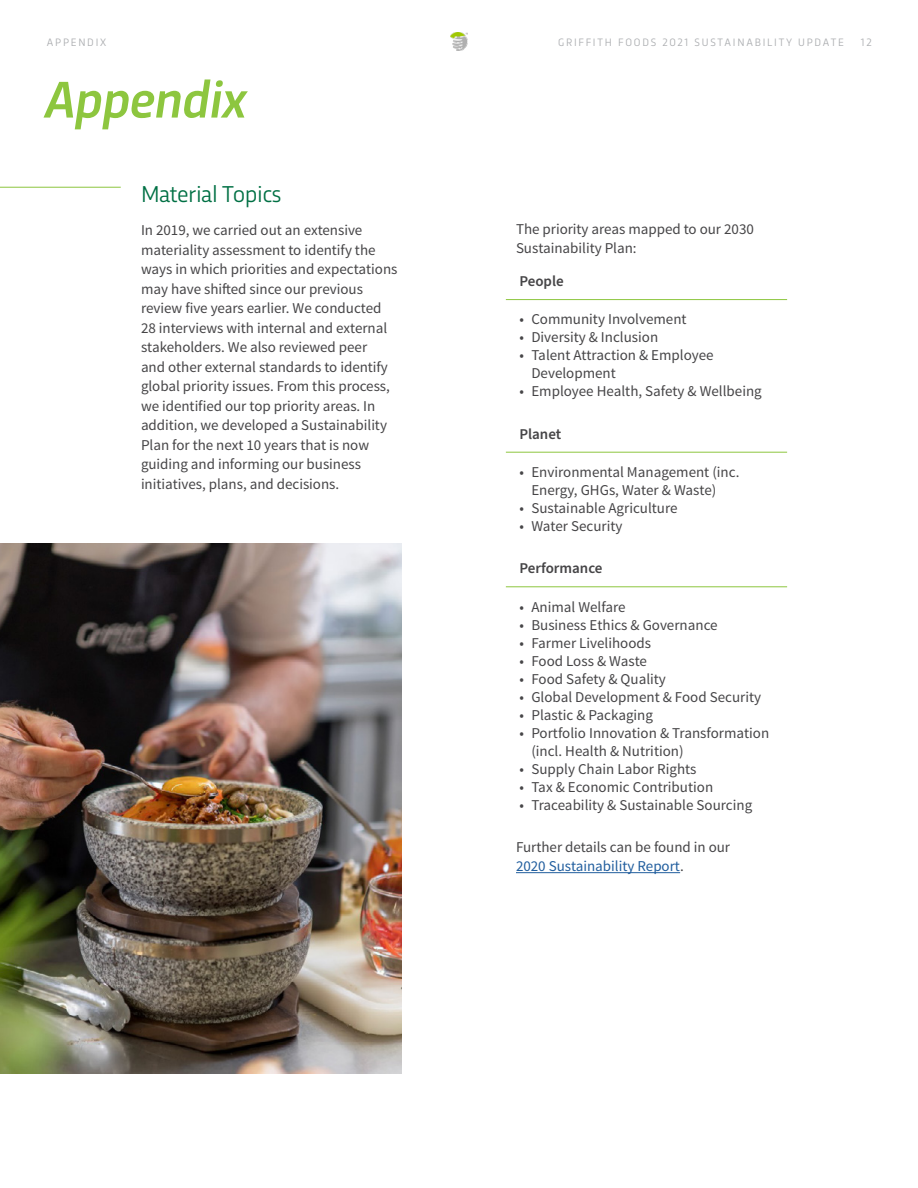
<style>
.page{position:relative;width:918px;height:1188px;background:#fff}
.page>*{position:absolute;margin:0;border:0;box-sizing:border-box;transform-origin:0 0}
.t1{font:italic 500 54px "Trasandina";letter-spacing:-.02em;color:#8dc63f}
.t2{font:24px "Trasandina";letter-spacing:-.02em;color:#007044}
.t3{font:15px/19.5px "Source Sans Pro";color:#464547}
.t4{font:600 15px "Source Sans Pro";color:#464547}
.t5{font:11.25px "Trasandina";letter-spacing:.16em;color:#abadb0}
.s1{color:#215e9e}
</style>
<div class="page">
<img style="left:451px;top:33px;width:16px;height:17px">
<hr style="left:506px;top:299px;width:281px;height:1px;background:#8dc63f">
<hr style="left:506px;top:452px;width:281px;height:1px;background:#8dc63f">
<hr style="left:506px;top:586px;width:281px;height:1px;background:#8dc63f">
<hr style="left:516px;top:872px;width:164px;height:1px;background:#215e9e">
<img style="left:0;top:544px;width:402px;height:529px">
<hr style="left:0;top:187px;width:121px;height:1px;background:#8dc63f">
<p class="t5" style="left:47px;top:34px;width:61px">APPENDIX</p>
<p class="t5" style="left:558px;top:34px;width:287px">GRIFFITH FOODS 2021 SUSTAINABILITY UPDATE</p>
<p class="t5" style="left:861px;top:34px;width:12px">12</p>
<h1 class="t1" style="left:44px;top:59px;width:204px">Appendix</h1>
<h2 class="t2" style="left:141px;top:176px;width:142px">Material Topics</h2>
<p class="t3" style="left:141px;top:221px;width:258px">In 2019, we carried out an extensive materiality assessment to identify the ways in which priorities and expectations may have shifted since our previous review five years earlier. We conducted 28 interviews with internal and external stakeholders. We also reviewed peer<br>and other external standards to identify global priority issues. From this process, we identified our top priority areas. In addition, we developed a Sustainability Plan for the next 10 years that is now guiding and informing our business initiatives, plans, and decisions.</p>
<p class="t3" style="left:516px;top:219px;width:239px">The priority areas mapped to our 2030<br>Sustainability Plan:</p>
<p class="t4" style="left:519px;top:271px;width:46px">People</p>
<p class="t3" style="left:519px;top:310px;width:169px">• Community Involvement</p>
<p class="t3" style="left:519px;top:328px;width:140px">• Diversity &amp; Inclusion</p>
<p class="t3" style="left:531px;top:347px;width:184px;line-height:18px;text-indent:-12px">• Talent Attraction &amp; Employee<br>Development</p>
<p class="t3" style="left:519px;top:382px;width:244px">• Employee Health, Safety &amp; Wellbeing</p>
<p class="t4" style="left:519px;top:424px;width:43px">Planet</p>
<p class="t3" style="left:531px;top:463px;width:210px;line-height:18px;text-indent:-12px">• Environmental Management (inc.<br>Energy, GHGs, Water &amp; Waste)</p>
<p class="t3" style="left:519px;top:498px;width:160px">• Sustainable Agriculture</p>
<p class="t3" style="left:519px;top:516px;width:105px">• Water Security</p>
<p class="t4" style="left:519px;top:558px;width:85px">Performance</p>
<p class="t3" style="left:519px;top:597px;width:108px">• Animal Welfare</p>
<p class="t3" style="left:519px;top:615px;width:200px">• Business Ethics &amp; Governance</p>
<p class="t3" style="left:519px;top:633px;width:133px">• Farmer Livelihoods</p>
<p class="t3" style="left:519px;top:651px;width:129px">• Food Loss &amp; Waste</p>
<p class="t3" style="left:519px;top:669px;width:148px">• Food Safety &amp; Quality</p>
<p class="t3" style="left:519px;top:687px;width:243px">• Global Development &amp; Food Security</p>
<p class="t3" style="left:519px;top:705px;width:135px">• Plastic &amp; Packaging</p>
<p class="t3" style="left:531px;top:724px;width:239px;line-height:18px;text-indent:-12px">• Portfolio Innovation &amp; Transformation (incl. Health &amp; Nutrition)</p>
<p class="t3" style="left:519px;top:759px;width:179px">• Supply Chain Labor Rights</p>
<p class="t3" style="left:519px;top:777px;width:195px">• Tax &amp; Economic Contribution</p>
<p class="t3" style="left:519px;top:795px;width:234px">• Traceability &amp; Sustainable Sourcing</p>
<p class="t3" style="left:516px;top:837px;width:216px">Further details can be found in our<br><span class="s1">2020 Sustainability Report</span>.</p>
</div>
